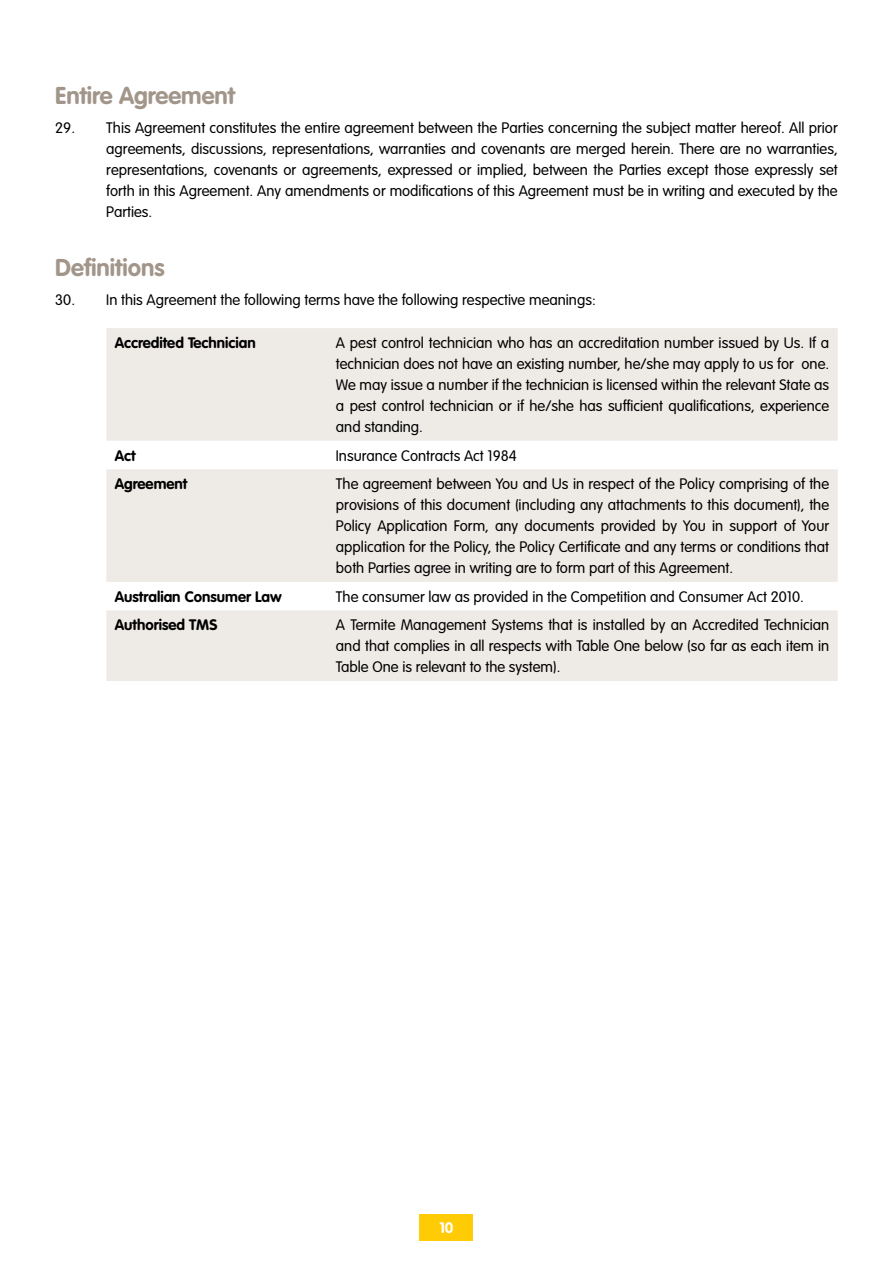
<style>
.page{position:relative;width:893px;height:1263px;background:#fff}
.page>*{position:absolute;margin:0;border:0;box-sizing:border-box;transform-origin:0 0}
.t1{font:700 24px "VAG Rounded Std";color:#a2958a}
.t2{font:300 15px/21px "VAG Rounded Std";color:#000;text-align:justify}
.t3{font:700 15px "VAG Rounded Std";color:#000}
.t4{font:700 15px "VAG Rounded Std";color:#fff}
</style>
<div class="page">
<div style="left:420px;top:1214px;width:53px;height:26px;background:#ffcb05"></div>
<svg style="left:106px;top:328px;width:732px;height:353px;fill:#eeeae6"></svg>
<h1 class="t1" style="left:55px;top:81px;width:181px">Entire Agreement</h1>
<p class="t2" style="left:106px;top:118px;width:733px;text-indent:-51px">29. This Agreement constitutes the entire agreement between the Parties concerning the subject matter hereof. All prior agreements, discussions, representations, warranties and covenants are merged herein. There are no warranties, representations, covenants or agreements, expressed or implied, between the Parties except those expressly set forth in this Agreement. Any amendments or modifications of this Agreement must be in writing and executed by the Parties.</p>
<h1 class="t1" style="left:55px;top:253px;width:111px">Definitions</h1>
<p class="t2" style="left:55px;top:290px;width:542px">30. In this Agreement the following terms have the following respective meanings:</p>
<p class="t3" style="left:115px;top:334px;width:142px">Accredited Technician</p>
<p class="t2" style="left:336px;top:333px;width:495px">A pest control technician who has an accreditation number issued by Us. If a technician does not have an existing number, he/she may apply to us for one.<br>We may issue a number if the technician is licensed within the relevant State as a pest control technician or if he/she has sufficient qualifications, experience and standing.</p>
<p class="t3" style="left:115px;top:447px;width:22px">Act</p>
<p class="t2" style="left:336px;top:445px;width:183px">Insurance Contracts Act 1984</p>
<p class="t3" style="left:115px;top:475px;width:74px">Agreement</p>
<p class="t2" style="left:336px;top:474px;width:495px">The agreement between You and Us in respect of the Policy comprising of the provisions of this document (including any attachments to this document), the Policy Application Form, any documents provided by You in support of Your application for the Policy, the Policy Certificate and any terms or conditions that both Parties agree in writing are to form part of this Agreement.</p>
<p class="t3" style="left:115px;top:588px;width:168px">Australian Consumer Law</p>
<p class="t2" style="left:336px;top:587px;width:469px">The consumer law as provided in the Competition and Consumer Act 2010.</p>
<p class="t3" style="left:115px;top:616px;width:104px">Authorised TMS</p>
<p class="t2" style="left:336px;top:615px;width:495px">A Termite Management Systems that is installed by an Accredited Technician and that complies in all respects with Table One below (so far as each item in Table One is relevant to the system).</p>
<p class="t4" style="left:439px;top:1219px;width:16px">10</p>
</div>
